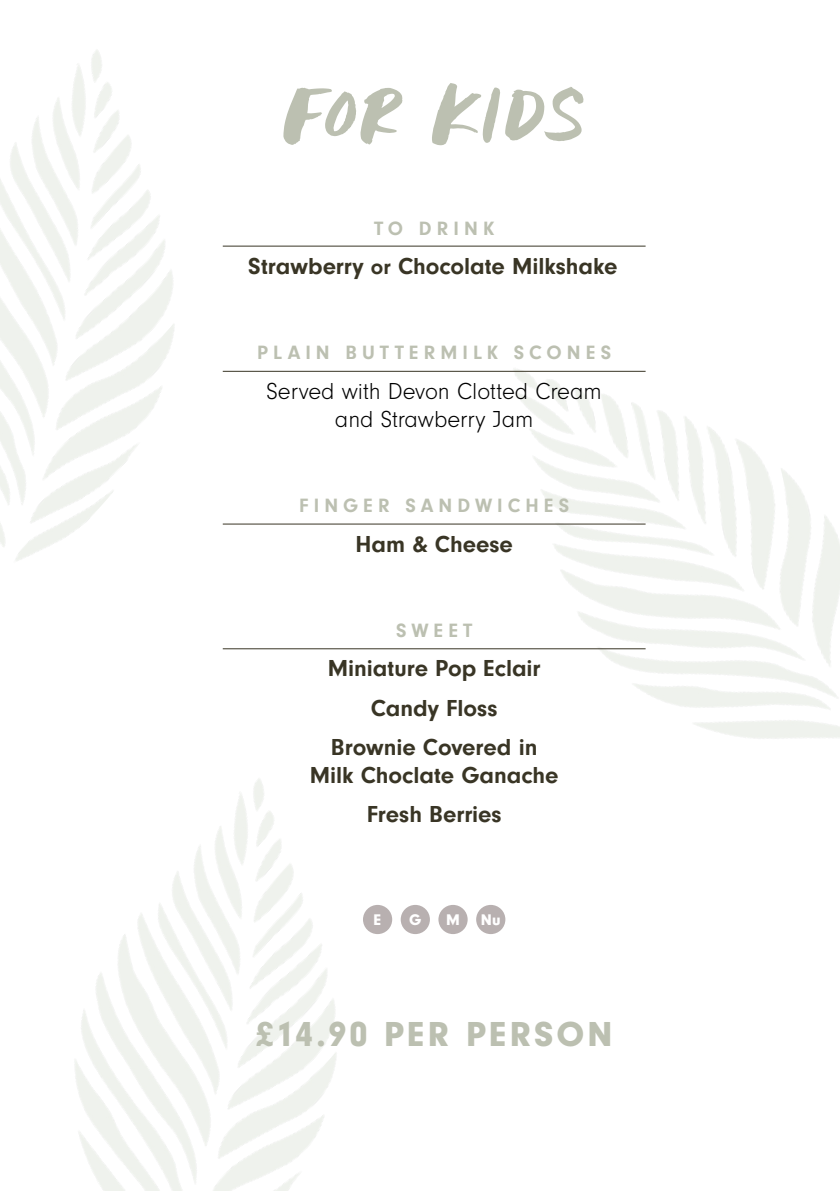
<style>
.page{position:relative;width:840px;height:1191px;background:#fff}
.page>*{position:absolute;margin:0;border:0;box-sizing:border-box;transform-origin:0 0}
.t1{font:96px "Foxglove";color:#bcc0b1}
.t2{font:900 36px "Neuzeit Gro";letter-spacing:.085em;color:#bcc0b1}
.t3{font:700 24px/39.4px "Neuzeit Gro";color:#393525;text-align:center}
.t4{font:300 24px/28px "Neuzeit Gro";color:#000;text-align:center}
.t5{font:700 20px "Neuzeit Gro";letter-spacing:.255em;color:#bcc0b1}
.t6{font:900 16px "Neuzeit Gro";color:#fff}
.s1{font-size:22px}
</style>
<div class="page">
<div style="left:363px;top:905px;width:29px;height:29px;background:#b8b0b0;border-radius:50%"></div>
<div style="left:476px;top:905px;width:29px;height:29px;background:#b8b0b0;border-radius:50%"></div>
<div style="left:438px;top:905px;width:29px;height:29px;background:#b8b0b0;border-radius:50%"></div>
<div style="left:400px;top:905px;width:29px;height:29px;background:#b8b0b0;border-radius:50%"></div>
<hr style="left:223px;top:371px;width:422px;height:1px;background:#393525">
<hr style="left:223px;top:524px;width:422px;height:1px;background:#393525">
<hr style="left:223px;top:648px;width:422px;height:1px;background:#393525">
<hr style="left:223px;top:246px;width:422px;height:1px;background:#393525">
<h1 class="t1" style="left:282px;top:64px;width:305px">For Kids</h1>
<p class="t5" style="left:374px;top:217px;width:122px">TO DRINK</p>
<p class="t3" style="left:248px;top:246px;width:370px">Strawberry <span class="s1">or</span> Chocolate Milkshake</p>
<p class="t5" style="left:257px;top:341px;width:355px">PLAIN BUTTERMILK SCONES</p>
<p class="t4" style="left:266px;top:377px;width:336px">Served with Devon Clotted Cream and Strawberry Jam</p>
<p class="t5" style="left:299px;top:494px;width:271px">FINGER SANDWICHES</p>
<p class="t3" style="left:355px;top:524px;width:159px">Ham &amp; Cheese</p>
<p class="t5" style="left:396px;top:619px;width:78px">SWEET</p>
<p class="t3" style="left:327px;top:649px;width:214px">Miniature Pop Eclair<br>Candy Floss<br>Brownie Covered in</p>
<p class="t3" style="left:310px;top:755px;width:250px">Milk Choclate Ganache<br>Fresh Berries</p>
<p class="t6" style="left:374px;top:910px;width:9px">E</p>
<p class="t6" style="left:409px;top:910px;width:14px">G</p>
<p class="t6" style="left:446px;top:910px;width:15px">M</p>
<p class="t6" style="left:480px;top:910px;width:21px">Nu</p>
<h2 class="t2" style="left:256px;top:1013px;width:358px">£14.90 PER PERSON</h2>
</div>
